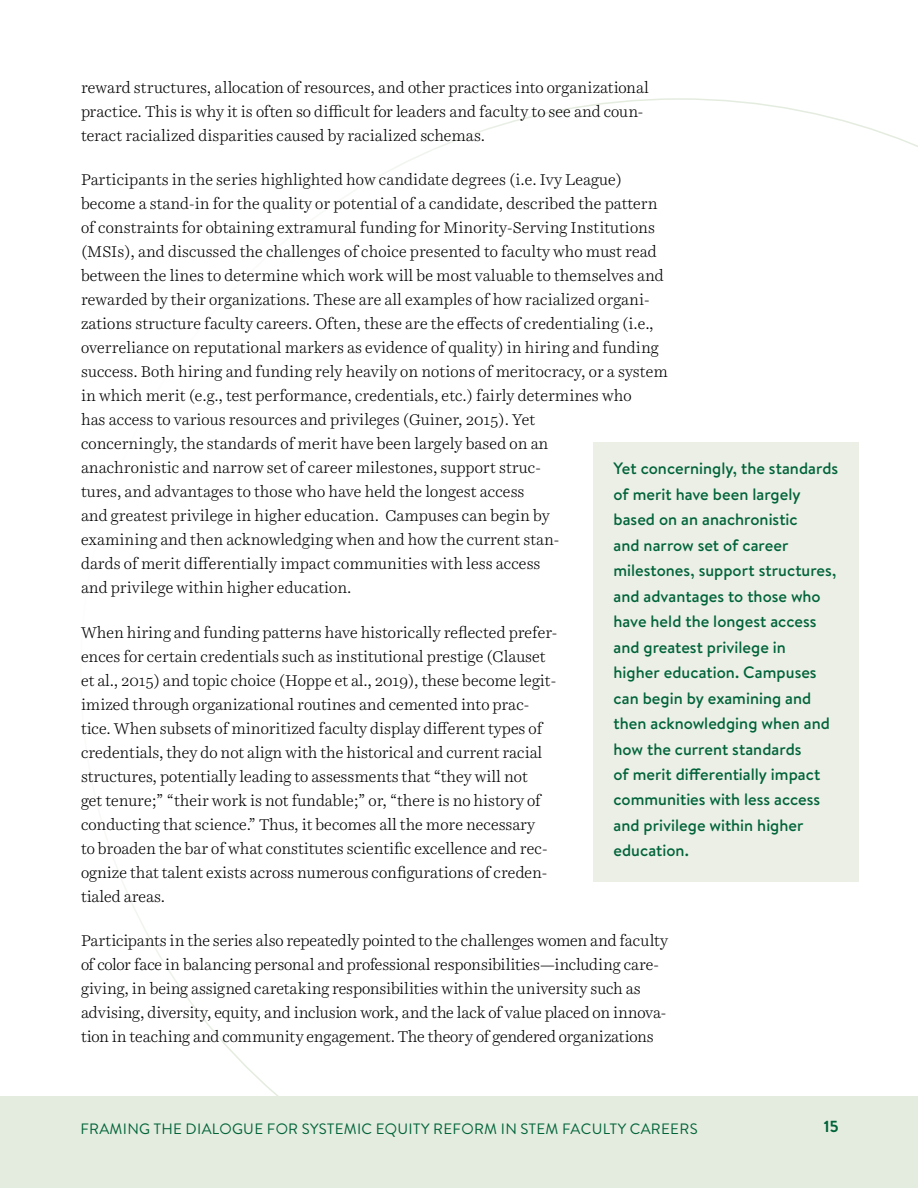
<style>
.page{position:relative;width:918px;height:1188px;background:#fff}
.page>*{position:absolute;margin:0;border:0;box-sizing:border-box;transform-origin:0 0}
.t1{font:500 16.5px/25.5px "Brandon Text";color:#00633a}
.t2{font:700 16.5px "Brandon Grotesque";color:#00633a}
.t3{font:300 15.75px/24px "Harriet Text";color:#000}
.t4{font:15px "Brandon Grotesque";letter-spacing:.02em;color:#00633a}
</style>
<div class="page">
<div style="left:0;top:1096px;width:918px;height:92px;background:#e4ecdf"></div>
<div style="left:593px;top:442px;width:266px;height:440px;background:#ebefe5"></div>
<p class="t3" style="left:81px;top:75px;width:570px">reward structures, allocation of resources, and other practices into organizational practice. This is why it is often so difficult for leaders and faculty to see and coun&shy;teract racialized disparities caused by racialized schemas.</p>
<p class="t3" style="left:81px;top:168px;width:588px">Participants in the series highlighted how candidate degrees (i.e. Ivy League) become a stand-in for the quality or potential of a candidate, described the pattern of constraints for obtaining extramural funding for Minority-Serving Institutions (MSIs), and discussed the challenges of choice presented to faculty who must read between the lines to determine which work will be most valuable to themselves and rewarded by their organizations. These are all examples of how racialized organi&shy;zations structure faculty careers. Often, these are the effects of credentialing (i.e., overreliance on reputational markers as evidence of quality) in hiring and funding success. Both hiring and funding rely heavily on notions of meritocracy, or a system in which merit (e.g., test performance, credentials, etc.) fairly determines who<br>has access to various resources and privileges (Guiner, 2015). Yet<br>concerningly, the standards of merit have been largely based on an<br>anachronistic and narrow set of career milestones, support struc-<br>tures, and advantages to those who have held the longest access<br>and greatest privilege in higher education. Campuses can begin by<br>examining and then acknowledging when and how the current stan-<br>dards of merit differentially impact communities with less access<br>and privilege within higher education.</p>
<p class="t3" style="left:81px;top:620px;width:478px">When hiring and funding patterns have historically reflected prefer&shy;ences for certain credentials such as institutional prestige (Clauset et al., 2015) and topic choice (Hoppe et al., 2019), these become legit&shy;imized through organizational routines and cemented into prac&shy;tice. When subsets of minoritized faculty display different types of credentials, they do not align with the historical and current racial structures, potentially leading to assessments that “they will not<br>get tenure;” “their work is not fundable;” or, “there is no history of conducting that science.” Thus, it becomes all the more necessary<br>to broaden the bar of what constitutes scientific excellence and rec&shy;ognize that talent exists across numerous configurations of creden&shy;tialed areas.</p>
<p class="t3" style="left:81px;top:928px;width:589px">Participants in the series also repeatedly pointed to the challenges women and faculty of color face in balancing personal and professional responsibilities—including care&shy;giving, in being assigned caretaking responsibilities within the university such as advising, diversity, equity, and inclusion work, and the lack of value placed on innova&shy;tion in teaching and community engagement. The theory of gendered organizations</p>
<p class="t1" style="left:614px;top:455px;width:226px">Yet concerningly, the standards of merit have been largely based on an anachronistic<br>and narrow set of career milestones, support structures, and advantages to those who have held the longest access and greatest privilege in<br>higher education. Campuses can begin by examining and then acknowledging when and how the current standards<br>of merit differentially impact communities with less access and privilege within higher education.</p>
<p class="t4" style="left:80px;top:1119px;width:619px">FRAMING THE DIALOGUE FOR SYSTEMIC EQUITY REFORM IN STEM FACULTY CAREERS</p>
<p class="t2" style="left:824px;top:1115px;width:16px">15</p>
</div>
